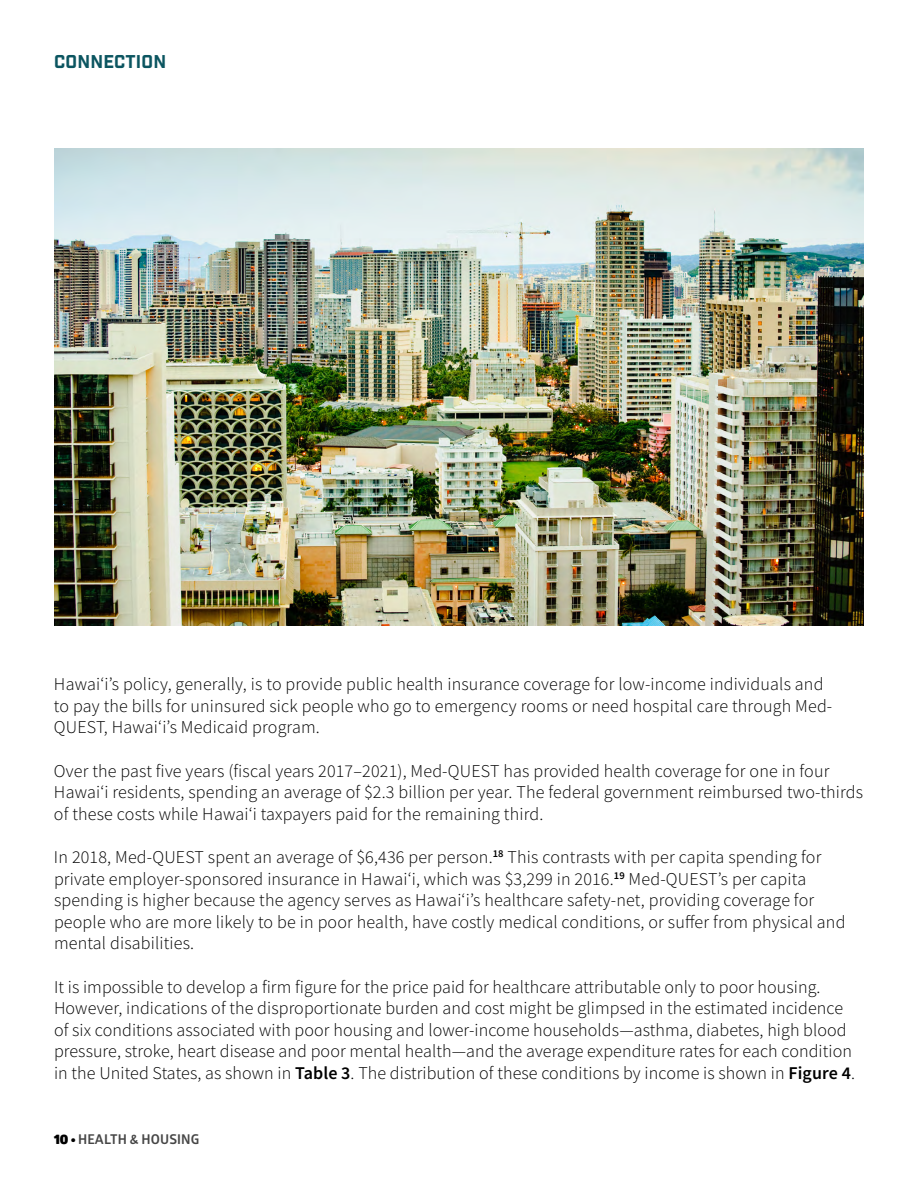
<style>
.page{position:relative;width:918px;height:1188px;background:#fff}
.page>*{position:absolute;margin:0;border:0;box-sizing:border-box;transform-origin:0 0}
.t1{font:300 18px/21.6px "Source Sans Pro";letter-spacing:.01em;color:#000}
.t2{font:18px "Industry Inc Base";letter-spacing:.01em;color:#0b5560}
.t3{font:700 13.5px "Glober";letter-spacing:.01em;color:#464646}
.s1{font-weight:600}
.s2{font-weight:900;color:#000}
</style>
<div class="page">
<img style="left:54px;top:148px;width:810px;height:477px">
<p class="t2" style="left:54px;top:50px;width:114px">CONNECTION</p>
<p class="t1" style="left:54px;top:673px;width:780px">Hawaiʻi’s policy, generally, is to provide public health insurance coverage for low-income individuals and to pay the bills for uninsured sick people who go to emergency rooms or need hospital care through Med-<br>QUEST, Hawaiʻi’s Medicaid program.</p>
<p class="t1" style="left:54px;top:760px;width:811px">Over the past five years (fiscal years 2017–2021), Med-QUEST has provided health coverage for one in four<br>Hawaiʻi residents, spending an average of $2.3 billion per year. The federal government reimbursed two-thirds of these costs while Hawaiʻi taxpayers paid for the remaining third.</p>
<p class="t1" style="left:54px;top:846px;width:793px">In 2018, Med-QUEST spent an average of $6,436 per person.<sup>18</sup> This contrasts with per capita spending for private employer-sponsored insurance in Hawaiʻi, which was $3,299 in 2016.<sup>19</sup> Med-QUEST’s per capita spending is higher because the agency serves as Hawaiʻi’s healthcare safety-net, providing coverage for people who are more likely to be in poor health, have costly medical conditions, or suffer from physical and mental disabilities.</p>
<p class="t1" style="left:54px;top:976px;width:802px">It is impossible to develop a firm figure for the price paid for healthcare attributable only to poor housing.<br>However, indications of the disproportionate burden and cost might be glimpsed in the estimated incidence of six conditions associated with poor housing and lower-income households—asthma, diabetes, high blood pressure, stroke, heart disease and poor mental health—and the average expenditure rates for each condition in the United States, as shown in <span class="s1">Table 3</span>. The distribution of these conditions by income is shown in <span class="s1">Figure 4</span>.</p>
<p class="t3" style="left:54px;top:1130px;width:147px"><span class="s2">10 •</span> HEALTH &amp; HOUSING</p>
</div>
